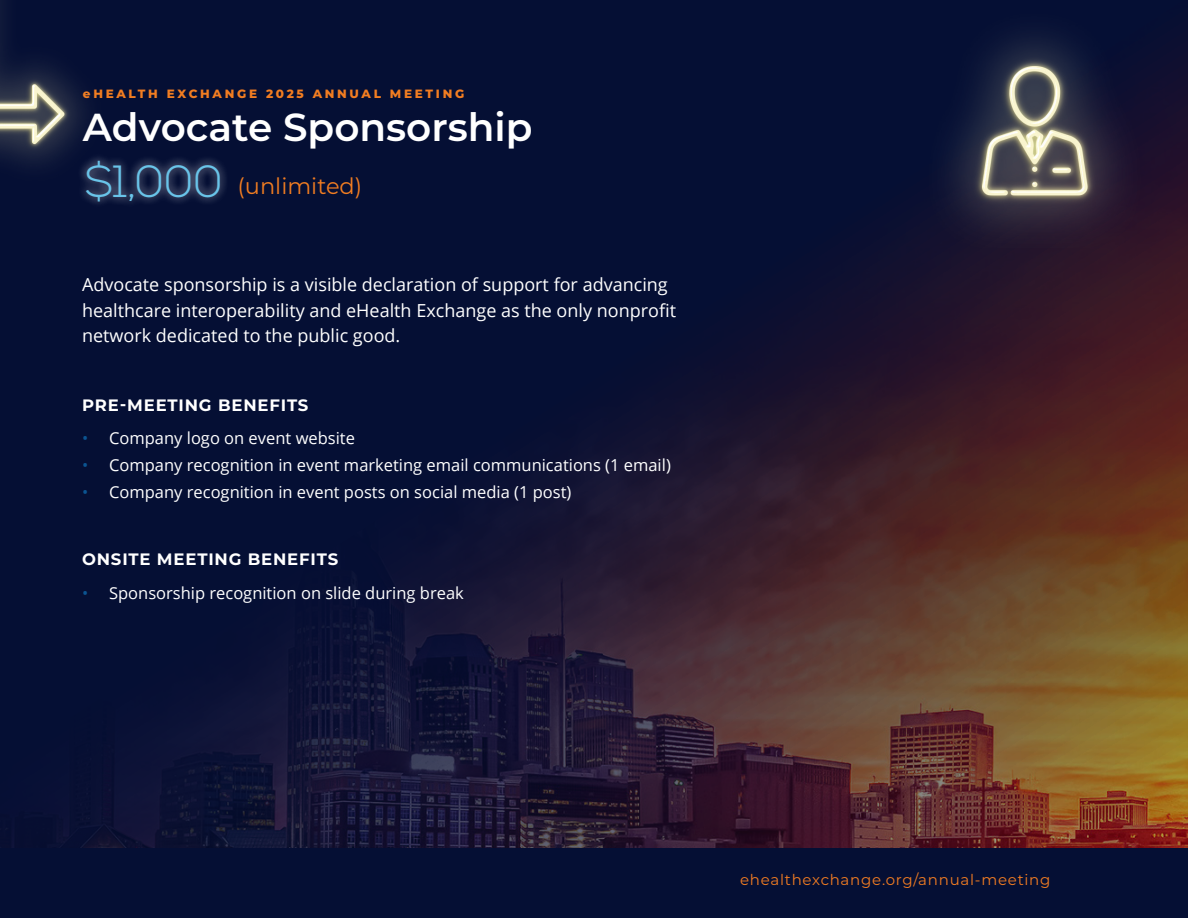
<style>
.page{position:relative;width:1188px;height:918px;background:#fff}
.page>*{position:absolute;margin:0;border:0;box-sizing:border-box;transform-origin:0 0}
.t1{font:300 45px "Nexa";color:#69c4e9}
.t2{font:600 39px "Montserrat";color:#fff}
.t3{font:22.5px "Montserrat";color:#f27d21}
.t4{font:18px/25.5px "Open Sans";color:#fff}
.t5{font:16.5px "Open Sans";color:#fff}
.t6{font:700 16.5px "Montserrat";letter-spacing:.05em;color:#fff}
.t7{font:15px "Montserrat";letter-spacing:.05em;color:#f27c22}
.t8{font:800 12px "Montserrat";letter-spacing:.225em;color:#f27d21}
.s1{color:#0b5491}
</style>
<div class="page">
<img style="left:0;top:0;width:1188px;height:848px">
<div style="left:0;top:848px;width:1188px;height:70px;background:#050f34"></div>
<img style="left:0;top:0;width:231px;height:226px">
<img style="left:920px;top:14px;width:229px;height:234px">
<div style="left:78px;top:152px;width:151px;height:58px;background:#fff;opacity:.77"></div>
<p class="t8" style="left:83px;top:85px;width:383px">eHEALTH EXCHANGE 2025 ANNUAL MEETING</p>
<p class="t2" style="left:83px;top:100px;width:451px">Advocate Sponsorship</p>
<p class="t1" style="left:85px;top:155px;width:139px">$1,000</p>
<p class="t3" style="left:238px;top:171px;width:126px">(unlimited)</p>
<p class="t4" style="left:82px;top:271px;width:595px">Advocate sponsorship is a visible declaration of support for advancing healthcare interoperability and eHealth Exchange as the only nonprofit network dedicated to the public good.</p>
<p class="t6" style="left:82px;top:393px;width:228px">PRE-MEETING BENEFITS</p>
<p class="t5" style="left:82px;top:427px;width:274px"><span class="s1">•</span> Company logo on event website</p>
<p class="t5" style="left:82px;top:454px;width:590px"><span class="s1">•</span> Company recognition in event marketing email communications (1 email)</p>
<p class="t5" style="left:82px;top:481px;width:491px"><span class="s1">•</span> Company recognition in event posts on social media (1 post)</p>
<p class="t6" style="left:82px;top:548px;width:258px">ONSITE MEETING BENEFITS</p>
<p class="t5" style="left:82px;top:582px;width:383px"><span class="s1">•</span> Sponsorship recognition on slide during break</p>
<p class="t7" style="left:740px;top:869px;width:312px">ehealthexchange.org/annual-meeting</p>
</div>
